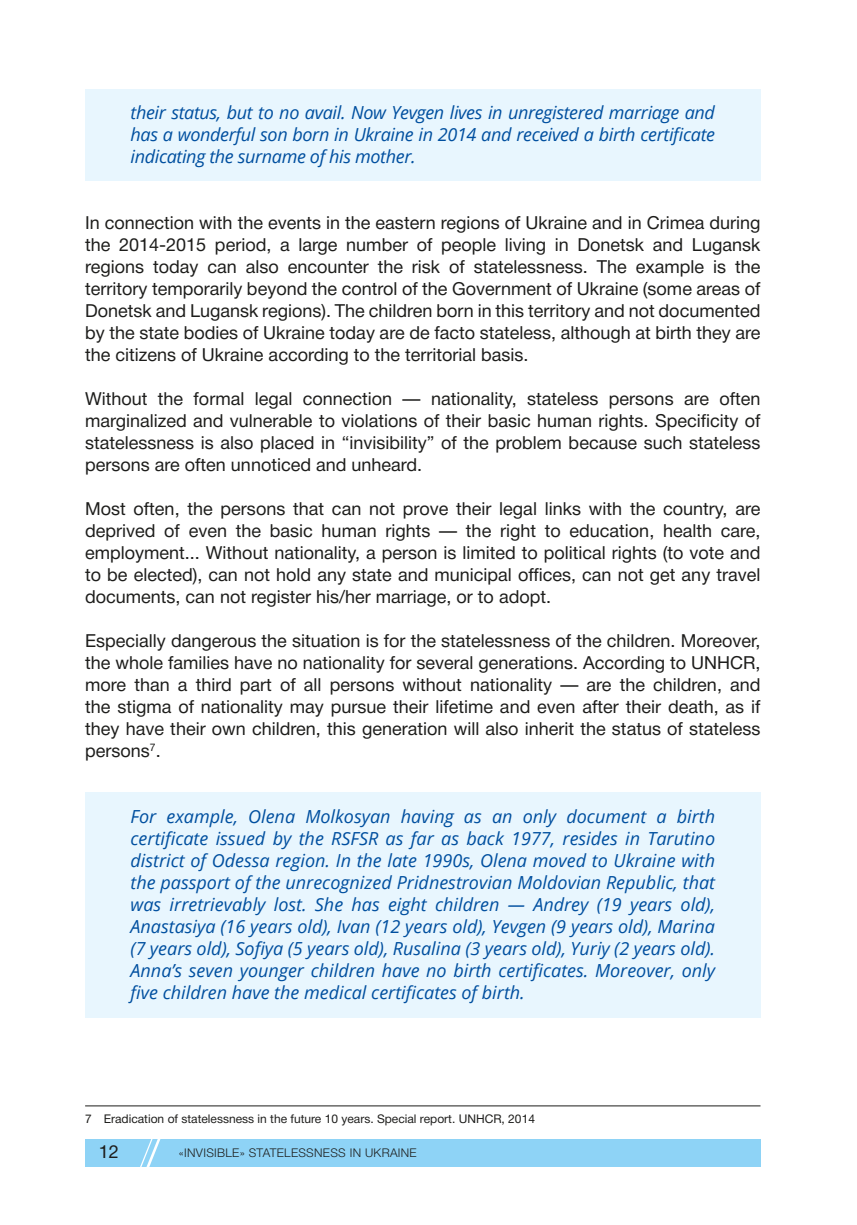
<style>
.page{position:relative;width:857px;height:1225px;background:#fff}
.page>*{position:absolute;margin:0;border:0;box-sizing:border-box;transform-origin:0 0}
.t1{font:18px/22px "Helvetica Neue Cyr";color:#1d1d1b;text-align:justify}
.t2{font:italic 18px/22px "Open Sans";letter-spacing:-.01em;color:#004f9f;text-align:justify}
.t3{font:12px "Helvetica Neue Cyr";color:#1d1d1b}
.t4{font:300 12px "Helvetica Neue Cyr";letter-spacing:.025em;color:#1d1d1b}
</style>
<div class="page">
<div style="left:85px;top:1138px;width:675px;height:28px;background:#8ed3f6"></div>
<svg style="left:140px;top:1138px;width:21px;height:29px"></svg>
<div style="left:85px;top:792px;width:675px;height:226px;background:#e8f6fe"></div>
<div style="left:85px;top:89px;width:675px;height:92px;background:#e8f6fe"></div>
<hr style="left:85px;top:1105px;width:675px;height:1px;background:#1d1d1b">
<p class="t2" style="left:130px;top:101px;width:585px">their status, but to no avail. Now Yevgen lives in unregistered marriage and has a wonderful son born in Ukraine in 2014 and received a birth certificate indicating the surname of his mother.</p>
<p class="t1" style="left:85px;top:211px;width:676px">In connection with the events in the eastern regions of Ukraine and in Crimea during the 2014-2015 period, a large number of people living in Donetsk and Lugansk regions today can also encounter the risk of statelessness. The example is the territory temporarily beyond the control of the Government of Ukraine (some areas of Donetsk and Lugansk regions). The children born in this territory and not documented by the state bodies of Ukraine today are de facto stateless, although at birth they are the citizens of Ukraine according to the territorial basis.</p>
<p class="t1" style="left:85px;top:387px;width:676px">Without the formal legal connection — nationality, stateless persons are often marginalized and vulnerable to violations of their basic human rights. Specificity of statelessness is also placed in “invisibility” of the problem because such stateless persons are often unnoticed and unheard.</p>
<p class="t1" style="left:85px;top:497px;width:676px">Most often, the persons that can not prove their legal links with the country, are deprived of even the basic human rights — the right to education, health care, employment... Without nationality, a person is limited to political rights (to vote and to be elected), can not hold any state and municipal offices, can not get any travel documents, can not register his/her marriage, or to adopt.</p>
<p class="t1" style="left:85px;top:629px;width:676px">Especially dangerous the situation is for the statelessness of the children. Moreover, the whole families have no nationality for several generations. According to UNHCR, more than a third part of all persons without nationality — are the children, and the stigma of nationality may pursue their lifetime and even after their death, as if they have their own children, this generation will also inherit the status of stateless persons<sup>7</sup>.</p>
<p class="t2" style="left:130px;top:805px;width:585px">For example, Olena Molkosyan having as an only document a birth certificate issued by the RSFSR as far as back 1977, resides in Tarutino district of Odessa region. In the late 1990s, Olena moved to Ukraine with the passport of the unrecognized Pridnestrovian Moldovian Republic, that was irretrievably lost. She has eight children — Andrey (19 years old), Anastasiya (16 years old), Ivan (12 years old), Yevgen (9 years old), Marina (7 years old), Sofiya (5 years old), Rusalina (3 years old), Yuriy (2 years old).<br>Anna’s seven younger children have no birth certificates. Moreover, only five children have the medical certificates of birth.</p>
<p class="t3" style="left:85px;top:1112px;width:451px">7 Eradication of statelessness in the future 10 years. Special report. UNHCR, 2014</p>
<p class="t1" style="left:99px;top:1141px;width:22px">12</p>
<p class="t4" style="left:179px;top:1146px;width:239px">«INVISIBLE» STATELESSNESS IN UKRAINE</p>
</div>
